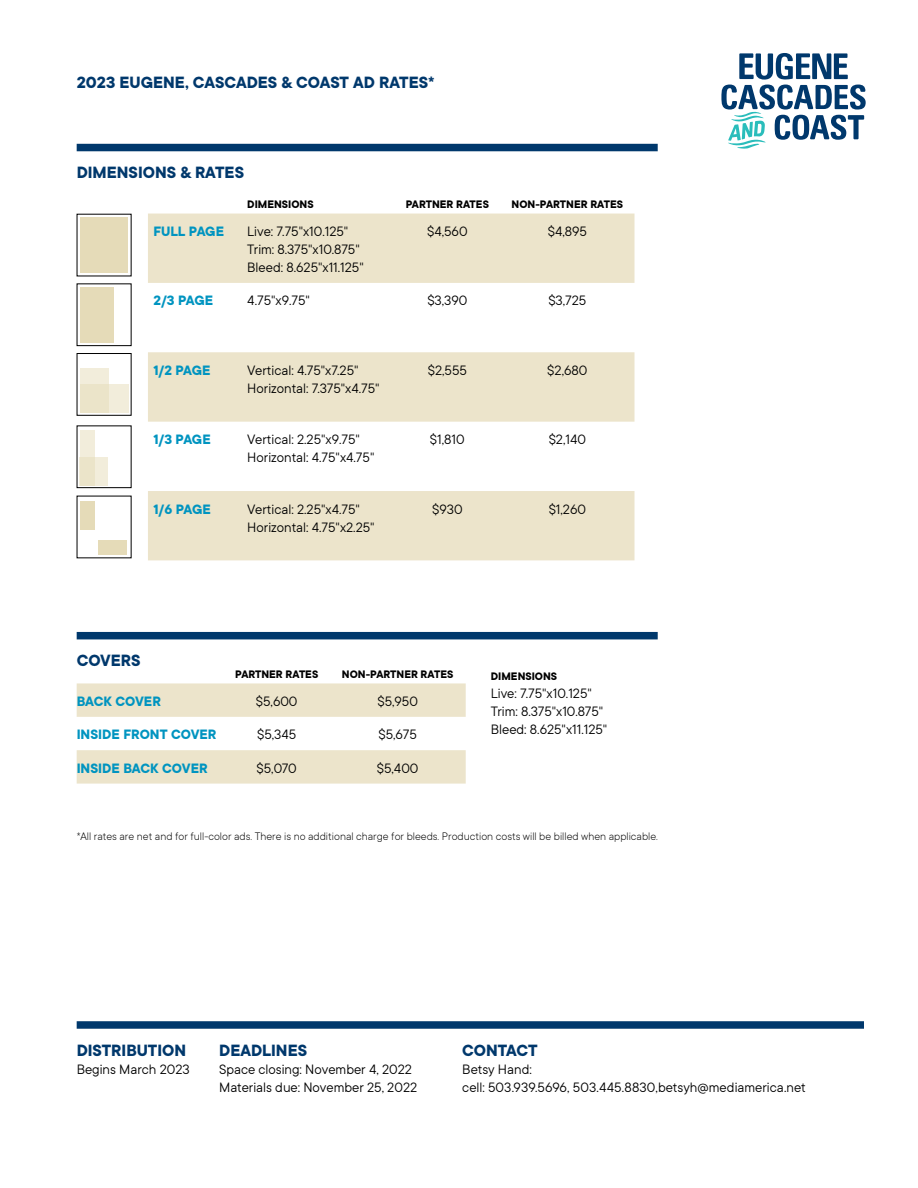
<style>
.page{position:relative;width:918px;height:1188px;background:#fff}
.page>*{position:absolute;margin:0;border:0;box-sizing:border-box;transform-origin:0 0}
.subhead{font:700 18px "TT Commons";color:#00386c}
.t1{font:15px/18px "TT Commons";color:#000}
.t2{font:700 15px "TT Commons";color:#0094c0}
.t3{font:300 12px "TT Commons";color:#000}
.t4{font:700 12px "TT Commons";color:#000}
</style>
<div class="page">
<div style="left:77px;top:144px;width:581px;height:7px;background:#00386c"></div>
<svg style="left:148px;top:214px;width:486px;height:346px;fill:#ece4cb"></svg>
<div style="left:80px;top:217px;width:48px;height:56px;background:#e5dbb8"></div>
<div style="left:80px;top:287px;width:33px;height:56px;background:#e5dbb8"></div>
<div style="left:77px;top:353px;width:55px;height:63px;border:1px solid #000"></div>
<div style="left:80px;top:384px;width:48px;height:29px;background:#f2eddb"></div>
<div style="left:80px;top:368px;width:29px;height:45px;background:linear-gradient(to bottom,#f2eddc,#e8e1c2)"></div>
<svg style="left:94px;top:457px;width:14px;height:28px"></svg>
<svg style="left:80px;top:430px;width:14px;height:55px"></svg>
<div style="left:80px;top:501px;width:14px;height:29px;background:#e5dbb8"></div>
<div style="left:98px;top:540px;width:29px;height:15px;background:#e5dbb8"></div>
<svg style="left:77px;top:683px;width:389px;height:101px"></svg>
<div style="left:77px;top:632px;width:581px;height:7px;background:#00386c"></div>
<svg style="left:721px;top:53px;width:145px;height:96px"></svg>
<div style="left:77px;top:1021px;width:787px;height:8px;background:#00386c"></div>
<p class="subhead" style="left:77px;top:70px;width:360px">2023 EUGENE, CASCADES &amp; COAST AD RATES*</p>
<p class="subhead" style="left:77px;top:161px;width:169px">DIMENSIONS &amp; RATES</p>
<p class="t4" style="left:247px;top:196px;width:68px">DIMENSIONS</p>
<p class="t4" style="left:406px;top:196px;width:85px">PARTNER RATES</p>
<p class="t4" style="left:512px;top:196px;width:113px">NON-PARTNER RATES</p>
<p class="t2" style="left:153px;top:222px;width:72px">FULL PAGE</p>
<p class="t1" style="left:247px;top:222px;width:118px">Live: 7.75"x10.125"<br>Trim: 8.375"x10.875"<br>Bleed: 8.625"x11.125"</p>
<p class="t1" style="left:427px;top:222px;width:42px">$4,560</p>
<p class="t1" style="left:548px;top:222px;width:41px">$4,895</p>
<p class="t2" style="left:153px;top:291px;width:61px">2/3 PAGE</p>
<p class="t1" style="left:247px;top:291px;width:64px">4.75"x9.75"</p>
<p class="t1" style="left:427px;top:291px;width:42px">$3,390</p>
<p class="t1" style="left:548px;top:291px;width:40px">$3,725</p>
<p class="t2" style="left:153px;top:360px;width:59px">1/2 PAGE</p>
<p class="t1" style="left:247px;top:361px;width:134px">Vertical: 4.75"x7.25"<br>Horizontal: 7.375"x4.75"</p>
<p class="t1" style="left:428px;top:361px;width:41px">$2,555</p>
<p class="t1" style="left:547px;top:361px;width:42px">$2,680</p>
<p class="t2" style="left:153px;top:430px;width:59px">1/3 PAGE</p>
<p class="t1" style="left:247px;top:430px;width:129px">Vertical: 2.25"x9.75"<br>Horizontal: 4.75"x4.75"</p>
<p class="t1" style="left:430px;top:430px;width:36px">$1,810</p>
<p class="t1" style="left:549px;top:430px;width:39px">$2,140</p>
<p class="t2" style="left:153px;top:499px;width:59px">1/6 PAGE</p>
<p class="t1" style="left:247px;top:499px;width:129px">Vertical: 2.25"x4.75"<br>Horizontal: 4.75"x2.25"</p>
<p class="t1" style="left:432px;top:499px;width:32px">$930</p>
<p class="t1" style="left:549px;top:499px;width:39px">$1,260</p>
<p class="subhead" style="left:77px;top:649px;width:65px">COVERS</p>
<p class="t4" style="left:235px;top:666px;width:85px">PARTNER RATES</p>
<p class="t4" style="left:342px;top:666px;width:113px">NON-PARTNER RATES</p>
<p class="t2" style="left:77px;top:691px;width:86px">BACK COVER</p>
<p class="t1" style="left:256px;top:692px;width:43px">$5,600</p>
<p class="t1" style="left:377px;top:692px;width:42px">$5,950</p>
<p class="t2" style="left:77px;top:725px;width:141px">INSIDE FRONT COVER</p>
<p class="t1" style="left:257px;top:725px;width:41px">$5,345</p>
<p class="t1" style="left:379px;top:725px;width:40px">$5,675</p>
<p class="t2" style="left:77px;top:758px;width:132px">INSIDE BACK COVER</p>
<p class="t1" style="left:257px;top:759px;width:42px">$5,070</p>
<p class="t1" style="left:377px;top:759px;width:43px">$5,400</p>
<p class="t4" style="left:491px;top:669px;width:68px">DIMENSIONS</p>
<p class="t1" style="left:491px;top:684px;width:118px">Live: 7.75"x10.125"<br>Trim: 8.375"x10.875"<br>Bleed: 8.625"x11.125"</p>
<p class="t3" style="left:77px;top:829px;width:583px">*All rates are net and for full-color ads. There is no additional charge for bleeds. Production costs will be billed when applicable.</p>
<p class="subhead" style="left:77px;top:1038px;width:111px">DISTRIBUTION</p>
<p class="subhead" style="left:219px;top:1038px;width:90px">DEADLINES</p>
<p class="t1" style="left:77px;top:1060px;width:115px">Begins March 2023</p>
<p class="t1" style="left:219px;top:1060px;width:200px">Space closing: November 4, 2022<br>Materials due: November 25, 2022</p>
<p class="subhead" style="left:462px;top:1038px;width:77px">CONTACT</p>
<p class="t1" style="left:462px;top:1060px;width:345px">Betsy Hand:<br>cell: 503.939.5696, 503.445.8830,betsyh@mediamerica.net</p>
</div>
